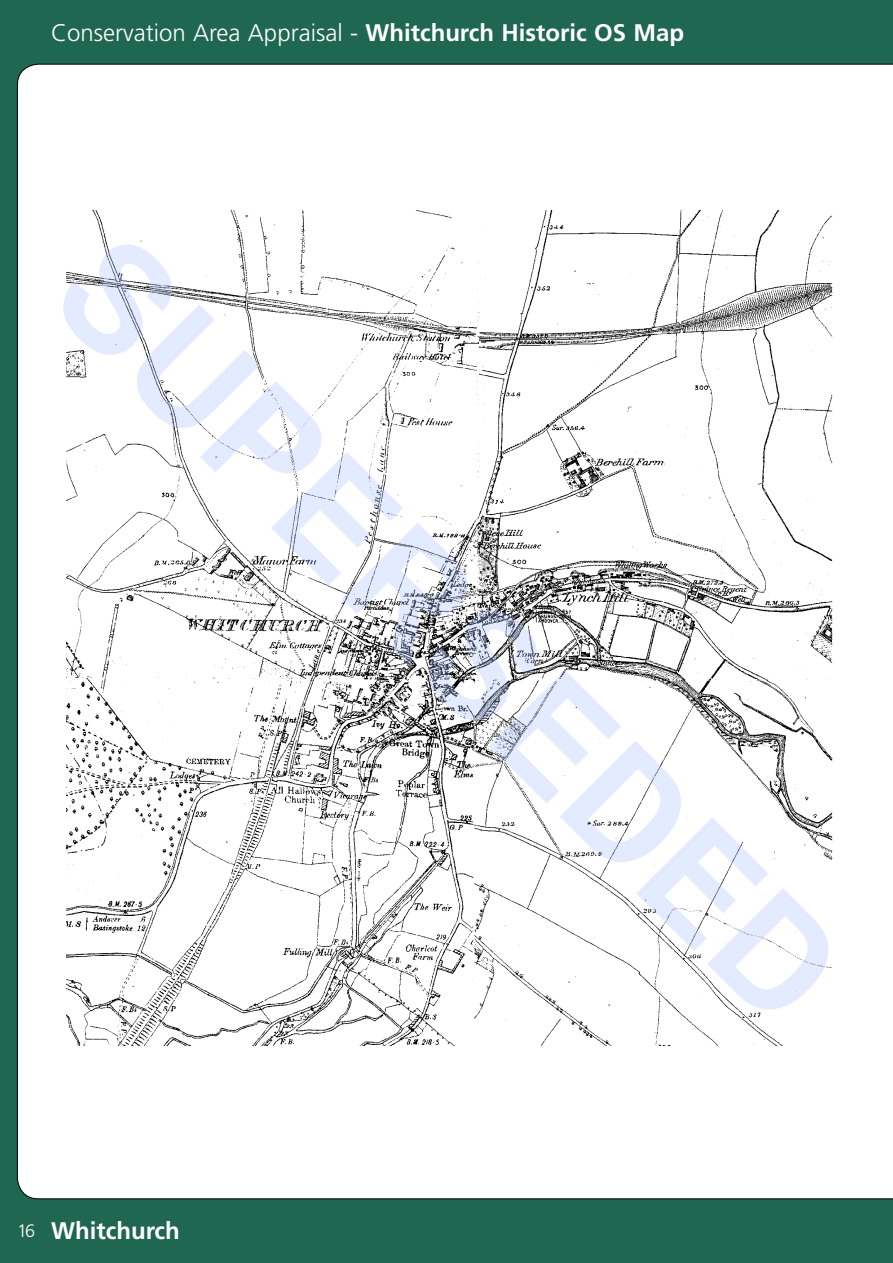
<style>
.page{position:relative;width:893px;height:1263px;background:#1f6750}
.page>*{position:absolute;margin:0;border:0;box-sizing:border-box;transform-origin:0 0}
.t1{font:700 150px "Arial";color:rgb(171 191 255/.3)}
.t2{font:300 24px "Frutiger LT";color:#fff}
.t3{font:700 24px "Frutiger LT";color:#fff}
.t4{font:300 18px "Frutiger LT";color:#fff}
.s1{font-weight:700}
</style>
<div class="page">
<div style="left:17px;top:63px;width:876px;height:1136px;background:#fff"></div>
<div style="left:54px;top:78px;width:791px;height:1112px;background:#fff"></div>
<img style="left:66px;top:210px;width:767px;height:836px">
<p class="t2" style="left:51px;top:19px;width:635px">Conservation Area Appraisal - <span class="s1">Whitchurch Historic OS Map</span></p>
<h1 class="t1" style="left:157px;top:190px;width:1035px;rotate:45deg">SUPERSEDED</h1>
<p class="t4" style="left:17px;top:1220px;width:20px">16</p>
<p class="t3" style="left:51px;top:1216px;width:130px">Whitchurch</p>
</div>
